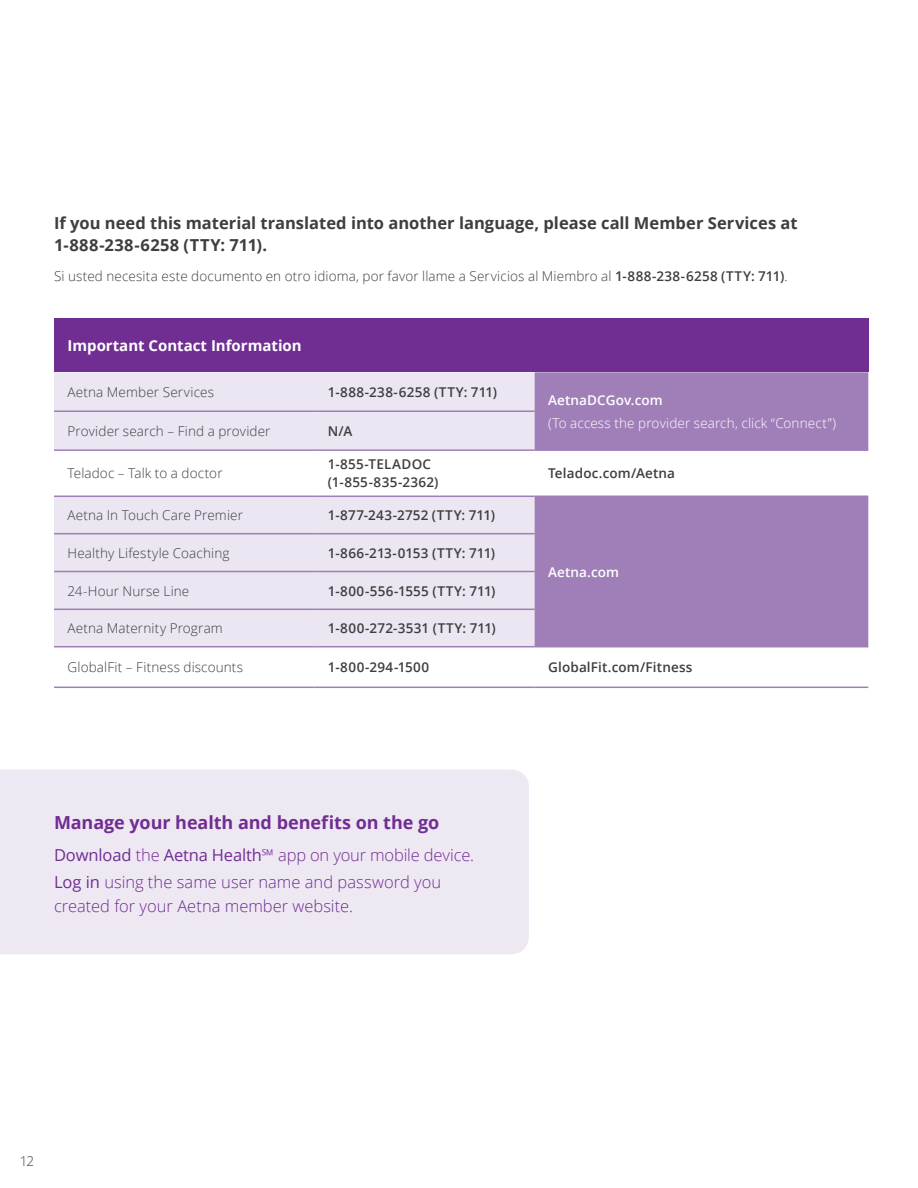
<style>
.page{position:relative;width:918px;height:1188px;background:#fff}
.page>*{position:absolute;margin:0;border:0;box-sizing:border-box;transform-origin:0 0}
.t1{font:700 18px "Open Sans";letter-spacing:-.005em;color:#702d92}
.t2{font:300 16.5px/27px "Open Sans";color:#702d92}
.t3{font:700 16.5px/22.5px "Open Sans";color:#3e3e3f}
.t4{font:700 15px "Open Sans";color:#fff}
.t5{font:300 13.5px "Open Sans";letter-spacing:.01em;color:#3e3e3f}
.t6{font:600 13.5px/18px "Open Sans";letter-spacing:.015em;color:#3e3e3f}
.t7{font:300 13.5px "Open Sans";letter-spacing:.01em;color:#fff}
.t8{font:600 13.5px "Open Sans";letter-spacing:.01em;color:#fff}
.s1{font-weight:600}
.s2{font-weight:400}
</style>
<div class="page">
<div style="left:54px;top:318px;width:814px;height:54px;background:#702d92"></div>
<div style="left:54px;top:372px;width:481px;height:77px;background:#ebe6f2"></div>
<div style="left:535px;top:372px;width:333px;height:77px;background:#a07fb9"></div>
<svg style="left:54px;top:495px;width:814px;height:192px"></svg>
<hr style="left:535px;top:496px;width:333px;height:1px;background:#a07fb9">
<hr style="left:54px;top:496px;width:260px;height:1px;background:#a07fb9">
<hr style="left:314px;top:496px;width:221px;height:1px;background:#a07fb9">
<hr style="left:54px;top:533px;width:260px;height:1px;background:#a07fb9">
<hr style="left:314px;top:533px;width:221px;height:1px;background:#a07fb9">
<hr style="left:54px;top:571px;width:260px;height:1px;background:#a07fb9">
<hr style="left:314px;top:571px;width:221px;height:1px;background:#a07fb9">
<hr style="left:54px;top:609px;width:260px;height:1px;background:#a07fb9">
<hr style="left:314px;top:609px;width:221px;height:1px;background:#a07fb9">
<hr style="left:54px;top:646px;width:260px;height:1px;background:#a07fb9">
<hr style="left:314px;top:646px;width:221px;height:1px;background:#a07fb9">
<hr style="left:54px;top:687px;width:260px;height:1px;background:#a07fb9">
<hr style="left:314px;top:687px;width:221px;height:1px;background:#a07fb9">
<hr style="left:535px;top:646px;width:333px;height:1px;background:#a07fb9">
<hr style="left:535px;top:687px;width:333px;height:1px;background:#a07fb9">
<hr style="left:535px;top:449px;width:333px;height:2px;background:#a07fb9">
<hr style="left:54px;top:410px;width:260px;height:2px;background:#a07fb9">
<hr style="left:314px;top:410px;width:221px;height:2px;background:#a07fb9">
<hr style="left:54px;top:449px;width:260px;height:2px;background:#a07fb9">
<hr style="left:314px;top:449px;width:221px;height:2px;background:#a07fb9">
<div style="left:0;top:769px;width:529px;height:185px;background:#eee8f3"></div>
<p class="t3" style="left:54px;top:211px;width:745px">If you need this material translated into another language, please call Member Services at<br>1-888-238-6258 (TTY: 711).</p>
<p class="t5" style="left:54px;top:267px;width:735px">Si usted necesita este documento en otro idioma, por favor llame a Servicios al Miembro al <span class="s1">1-888-238-6258 (TTY: 711)</span>.</p>
<p class="t4" style="left:68px;top:335px;width:236px">Important Contact Information</p>
<p class="t5" style="left:68px;top:383px;width:148px">Aetna Member Services</p>
<p class="t6" style="left:328px;top:383px;width:171px">1-888-238-6258 (TTY: 711)</p>
<p class="t8" style="left:548px;top:391px;width:116px">AetnaDCGov.com</p>
<p class="t7" style="left:548px;top:414px;width:290px">(To access the provider search, click “Connect”)</p>
<p class="t5" style="left:68px;top:422px;width:205px">Provider search – Find a provider</p>
<p class="t6" style="left:328px;top:422px;width:26px">N/A</p>
<p class="t5" style="left:68px;top:464px;width:157px">Teladoc – Talk to a doctor</p>
<p class="t6" style="left:328px;top:455px;width:112px">1-855-TELADOC (1-855-835-2362)</p>
<p class="t6" style="left:548px;top:464px;width:128px">Teladoc.com/Aetna</p>
<p class="t5" style="left:68px;top:506px;width:177px">Aetna In Touch Care Premier</p>
<p class="t6" style="left:328px;top:506px;width:169px">1-877-243-2752 (TTY: 711)</p>
<p class="t5" style="left:68px;top:544px;width:163px">Healthy Lifestyle Coaching</p>
<p class="t6" style="left:328px;top:544px;width:169px">1-866-213-0153 (TTY: 711)</p>
<p class="t5" style="left:68px;top:581px;width:123px">24-Hour Nurse Line</p>
<p class="t6" style="left:328px;top:581px;width:169px">1-800-556-1555 (TTY: 711)</p>
<p class="t5" style="left:68px;top:619px;width:157px">Aetna Maternity Program</p>
<p class="t6" style="left:328px;top:619px;width:170px">1-800-272-3531 (TTY: 711)</p>
<p class="t5" style="left:68px;top:658px;width:177px">GlobalFit – Fitness discounts</p>
<p class="t6" style="left:328px;top:658px;width:103px">1-800-294-1500</p>
<p class="t6" style="left:548px;top:658px;width:146px">GlobalFit.com/Fitness</p>
<p class="t8" style="left:548px;top:562px;width:73px">Aetna.com</p>
<h1 class="t1" style="left:54px;top:810px;width:387px">Manage your health and benefits on the go</h1>
<p class="t2" style="left:54px;top:841px;width:421px"><span class="s2">Download</span> the <span class="s2">Aetna Health</span>℠ app on your mobile device.<br><span class="s2">Log in</span> using the same user name and password you</p>
<p class="t2" style="left:54px;top:892px;width:301px">created for your Aetna member website.</p>
<p class="t5" style="left:20px;top:1152px;width:16px">12</p>
</div>
